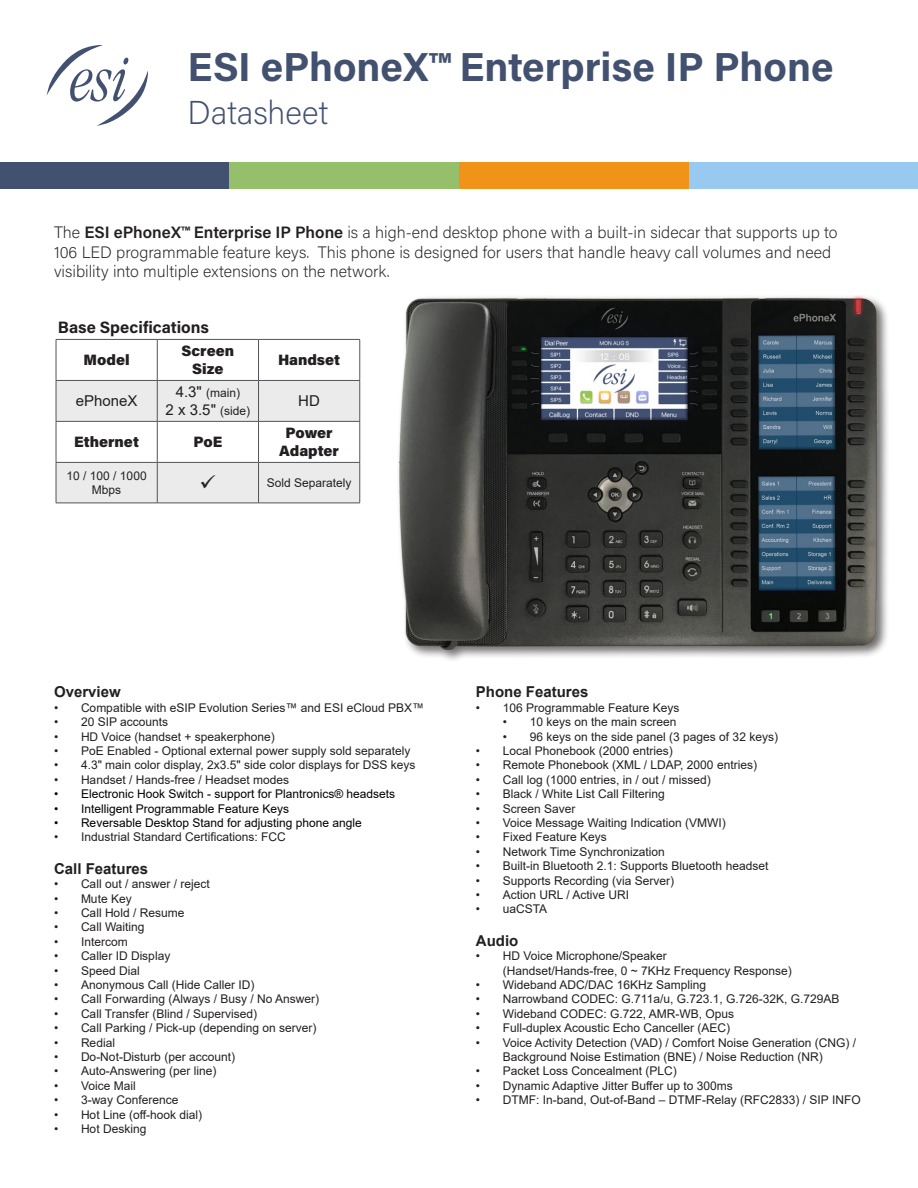
<style>
.page{position:relative;width:918px;height:1188px;background:#fff}
.page>*{position:absolute;margin:0;border:0;box-sizing:border-box;transform-origin:0 0}
.t1{font:700 40.5px "Acumin Pro";color:#435171}
.t2{font:200 33px "Acumin Pro";color:#435171}
.t3{font:200 16.5px/19.8px "Acumin Pro";color:#231f20}
.t4{font:700 16.5px "Acumin Pro";color:#231f20}
.t5{font:900 15px/18px "Acumin Pro";color:#231f20;text-align:center}
.t6{font:700 15px "Arial";color:#231f20}
.t7{font:15px "Arial";color:#231f20}
.t8{font:12px/14.4px "Arial";color:#231f20;text-align:center}
.t9{font:12px "Arial";color:#000}
.s1{font-weight:600}
.s2{font-size:15px}
.s3{font-size:12px}
</style>
<div class="page">
<svg style="left:46px;top:45px;width:102px;height:81px"></svg>
<div style="left:396px;top:294px;width:494px;height:369px;background:#231f20;opacity:.65"></div>
<img style="left:396px;top:294px;width:489px;height:365px">
<div style="left:0;top:162px;width:230px;height:27px;background:#435171"></div>
<div style="left:687px;top:162px;width:231px;height:27px;background:#98c9f1"></div>
<div style="left:230px;top:162px;width:229px;height:27px;background:#96bf6c"></div>
<div style="left:459px;top:162px;width:229px;height:27px;background:#f29319"></div>
<hr style="left:56px;top:339px;width:101px;height:1px;background:#525459">
<hr style="left:56px;top:340px;width:1px;height:40px;background:#525459">
<hr style="left:157px;top:339px;width:102px;height:1px;background:#525459">
<hr style="left:157px;top:340px;width:1px;height:40px;background:#525459">
<hr style="left:259px;top:339px;width:101px;height:1px;background:#525459">
<hr style="left:258px;top:340px;width:1px;height:40px;background:#525459">
<hr style="left:360px;top:340px;width:1px;height:40px;background:#525459">
<hr style="left:360px;top:381px;width:1px;height:40px;background:#525459">
<hr style="left:360px;top:422px;width:1px;height:40px;background:#525459">
<hr style="left:360px;top:463px;width:1px;height:40px;background:#525459">
<hr style="left:56px;top:503px;width:101px;height:1px;background:#525459">
<hr style="left:157px;top:503px;width:102px;height:1px;background:#525459">
<hr style="left:259px;top:503px;width:101px;height:1px;background:#525459">
<svg style="left:56px;top:380px;width:304px;height:123px"></svg>
<h1 class="t1" style="left:188px;top:38px;width:647px">ESI ePhoneX™ Enterprise IP Phone</h1>
<h2 class="t2" style="left:188px;top:90px;width:142px">Datasheet</h2>
<p class="t3" style="left:54px;top:222px;width:785px">The <span class="s1">ESI ePhoneX™ Enterprise IP Phone</span> is a high-end desktop phone with a built-in sidecar that supports up to<br>106 LED programmable feature keys. This phone is designed for users that handle heavy call volumes and need visibility into multiple extensions on the network.</p>
<h3 class="t4" style="left:58px;top:316px;width:152px">Base Specifications</h3>
<p class="t5" style="left:84px;top:350px;width:48px">Model</p>
<p class="t5" style="left:182px;top:341px;width:54px">Screen<br>Size</p>
<p class="t5" style="left:278px;top:350px;width:64px">Handset</p>
<p class="t7" style="left:76px;top:391px;width:63px">ePhoneX</p>
<p class="t8" style="left:176px;top:386px;width:66px"><span class="s2">4.3"</span> (main)</p>
<p class="t7" style="left:166px;top:400px;width:86px">2 x 3.5" <span class="s3">(side)</span></p>
<p class="t7" style="left:298px;top:391px;width:23px">HD</p>
<p class="t5" style="left:74px;top:432px;width:66px">Ethernet</p>
<p class="t5" style="left:193px;top:432px;width:30px">PoE</p>
<p class="t5" style="left:279px;top:423px;width:61px">Power<br>Adapter</p>
<p class="t8" style="left:67px;top:468px;width:82px">10 / 100 / 1000<br>Mbps</p>
<p class="t8" style="left:267px;top:476px;width:86px">Sold Separately</p>
<p class="t6" style="left:54px;top:681px;width:68px">Overview</p>
<p class="t8" style="left:54px;top:700px;width:372px">• Compatible with eSIP Evolution Series™ and ESI eCloud PBX™</p>
<p class="t8" style="left:54px;top:715px;width:116px">• 20 SIP accounts</p>
<p class="t8" style="left:54px;top:729px;width:222px">• HD Voice (handset + speakerphone)</p>
<p class="t8" style="left:54px;top:743px;width:358px">• PoE Enabled - Optional external power supply sold separately</p>
<p class="t8" style="left:54px;top:758px;width:363px">• 4.3" main color display, 2x3.5" side color displays for DSS keys</p>
<p class="t8" style="left:54px;top:772px;width:237px">• Handset / Hands-free / Headset modes</p>
<p class="t9" style="left:54px;top:786px;width:343px">• Electronic Hook Switch - support for Plantronics® headsets</p>
<p class="t9" style="left:54px;top:800px;width:237px">• Intelligent Programmable Feature Keys</p>
<p class="t9" style="left:54px;top:814px;width:309px">• Reversable Desktop Stand for adjusting phone angle</p>
<p class="t8" style="left:54px;top:830px;width:233px">• Industrial Standard Certifications: FCC</p>
<p class="t6" style="left:54px;top:858px;width:96px">Call Features</p>
<p class="t8" style="left:54px;top:877px;width:157px">• Call out / answer / reject</p>
<p class="t8" style="left:54px;top:891px;width:79px">• Mute Key</p>
<p class="t8" style="left:54px;top:905px;width:132px">• Call Hold / Resume</p>
<p class="t8" style="left:54px;top:920px;width:92px">• Call Waiting</p>
<p class="t8" style="left:54px;top:934px;width:75px">• Intercom</p>
<p class="t8" style="left:54px;top:949px;width:118px">• Caller ID Display</p>
<p class="t8" style="left:54px;top:963px;width:87px">• Speed Dial</p>
<p class="t8" style="left:54px;top:977px;width:202px">• Anonymous Call (Hide Caller ID)</p>
<p class="t8" style="left:54px;top:992px;width:267px">• Call Forwarding (Always / Busy / No Answer)</p>
<p class="t8" style="left:54px;top:1006px;width:205px">• Call Transfer (Blind / Supervised)</p>
<p class="t8" style="left:54px;top:1021px;width:264px">• Call Parking / Pick-up (depending on server)</p>
<p class="t8" style="left:54px;top:1035px;width:63px">• Redial</p>
<p class="t8" style="left:54px;top:1049px;width:183px">• Do-Not-Disturb (per account)</p>
<p class="t8" style="left:54px;top:1064px;width:164px">• Auto-Answering (per line)</p>
<p class="t8" style="left:54px;top:1078px;width:83px">• Voice Mail</p>
<p class="t8" style="left:54px;top:1093px;width:126px">• 3-way Conference</p>
<p class="t8" style="left:54px;top:1107px;width:150px">• Hot Line (off-hook dial)</p>
<p class="t8" style="left:54px;top:1121px;width:94px">• Hot Desking</p>
<p class="t6" style="left:476px;top:681px;width:114px">Phone Features</p>
<p class="t8" style="left:476px;top:700px;width:205px">• 106 Programmable Feature Keys</p>
<p class="t8" style="left:503px;top:715px;width:175px">• 10 keys on the main screen</p>
<p class="t8" style="left:503px;top:729px;width:277px">• 96 keys on the side panel (3 pages of 32 keys)</p>
<p class="t8" style="left:476px;top:743px;width:199px">• Local Phonebook (2000 entries)</p>
<p class="t8" style="left:476px;top:758px;width:283px">• Remote Phonebook (XML / LDAP, 2000 entries)</p>
<p class="t8" style="left:476px;top:772px;width:237px">• Call log (1000 entries, in / out / missed)</p>
<p class="t8" style="left:476px;top:787px;width:191px">• Black / White List Call Filtering</p>
<p class="t8" style="left:476px;top:801px;width:101px">• Screen Saver</p>
<p class="t8" style="left:476px;top:815px;width:251px">• Voice Message Waiting Indication (VMWI)</p>
<p class="t8" style="left:476px;top:830px;width:133px">• Fixed Feature Keys</p>
<p class="t8" style="left:476px;top:844px;width:191px">• Network Time Synchronization</p>
<p class="t8" style="left:476px;top:859px;width:294px">• Built-in Bluetooth 2.1: Supports Bluetooth headset</p>
<p class="t8" style="left:476px;top:873px;width:200px">• Supports Recording (via Server)</p>
<p class="t8" style="left:476px;top:887px;width:155px">• Action URL / Active URI</p>
<p class="t8" style="left:476px;top:902px;width:73px">• uaCSTA</p>
<p class="t6" style="left:476px;top:930px;width:44px">Audio</p>
<p class="t8" style="left:503px;top:949px;width:291px;text-align:left;text-indent:-27px">• HD Voice Microphone/Speaker<br>(Handset/Hands-free, 0 ~ 7KHz Frequency Response)</p>
<p class="t8" style="left:476px;top:977px;width:232px">• Wideband ADC/DAC 16KHz Sampling</p>
<p class="t8" style="left:476px;top:992px;width:365px">• Narrowband CODEC: G.711a/u, G.723.1, G.726-32K, G.729AB</p>
<p class="t8" style="left:476px;top:1006px;width:260px">• Wideband CODEC: G.722, AMR-WB, Opus</p>
<p class="t8" style="left:476px;top:1021px;width:256px">• Full-duplex Acoustic Echo Canceller (AEC)</p>
<p class="t8" style="left:476px;top:1035px;width:382px">• Voice Activity Detection (VAD) / Comfort Noise Generation (CNG) /<br>Background Noise Estimation (BNE) / Noise Reduction (NR)</p>
<p class="t8" style="left:476px;top:1064px;width:203px">• Packet Loss Concealment (PLC)</p>
<p class="t8" style="left:476px;top:1078px;width:258px">• Dynamic Adaptive Jitter Buffer up to 300ms</p>
<p class="t8" style="left:476px;top:1093px;width:386px">• DTMF: In-band, Out-of-Band – DTMF-Relay (RFC2833) / SIP INFO</p>
</div>
